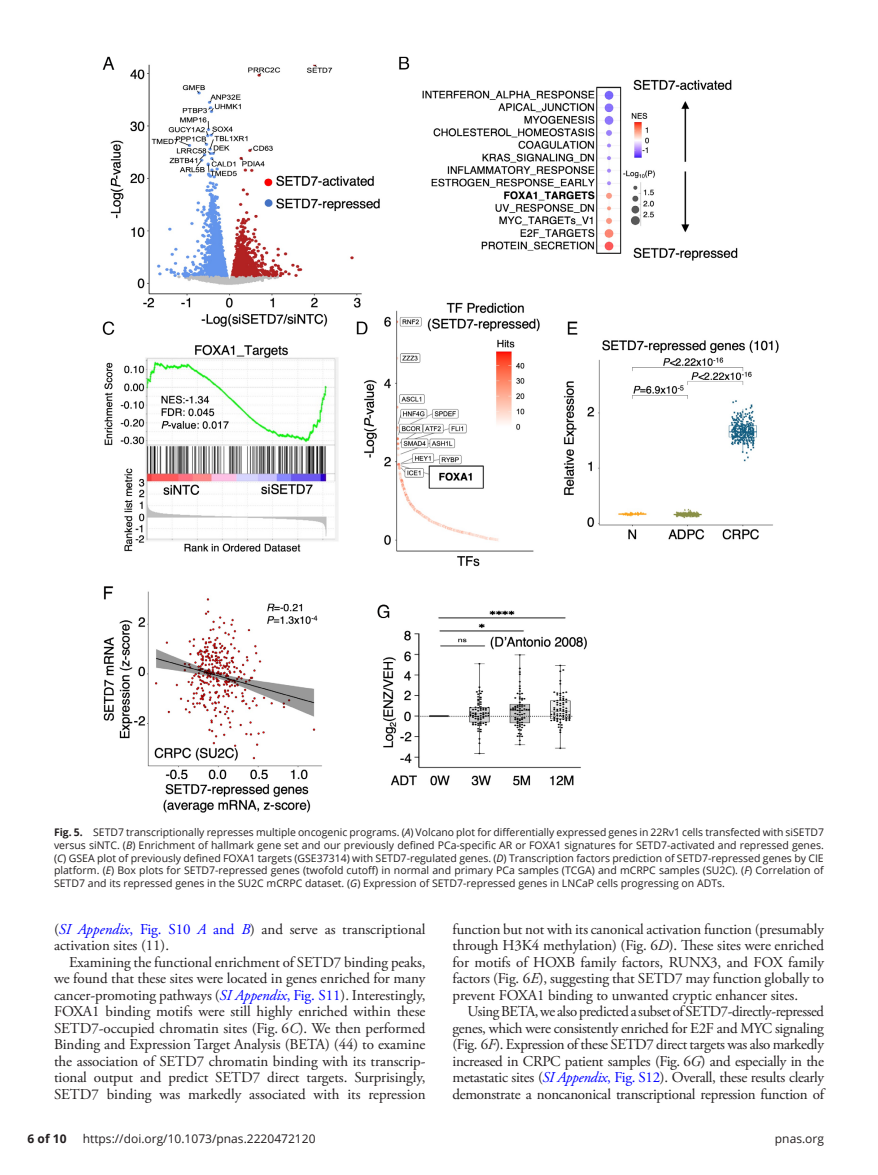
<style>
.page{position:relative;width:878px;height:1175px;background:#fff}
.page>*{position:absolute;margin:0;border:0;box-sizing:border-box;transform-origin:0 0}
.t1{font:15px/16.5px "Adobe Garamond Pro";letter-spacing:-.005em;color:#231f20;text-align:justify}
.t2{font:12px "Open Sans";color:#231f20}
.t3{font:700 12px "Open Sans";color:#231f20}
.t4{font:10.5px/12.8px "Open Sans";color:#231f20;text-align:justify}
.s1{font-weight:700}
.s2{font-style:italic}
.s3{font-style:italic;color:#00f}
.s4{color:#00f}
</style>
<div class="page">
<img style="left:102px;top:56px;width:677px;height:757px">
<p class="t4" style="left:54px;top:825px;width:771px"><span class="s1">Fig. 5.</span> SETD7 transcriptionally represses multiple oncogenic programs. (<span class="s2">A</span>) Volcano plot for differentially expressed genes in 22Rv1 cells transfected with siSETD7 versus siNTC. (<span class="s2">B</span>) Enrichment of hallmark gene set and our previously defined PCa-specific AR or FOXA1 signatures for SETD7-activated and repressed genes. (<span class="s2">C</span>) GSEA plot of previously defined FOXA1 targets (GSE37314) with SETD7-regulated genes. (<span class="s2">D</span>) Transcription factors prediction of SETD7-repressed genes by CIE platform. (<span class="s2">E</span>) Box plots for SETD7-repressed genes (twofold cutoff) in normal and primary PCa samples (TCGA) and mCRPC samples (SU2C). (<span class="s2">F</span>) Correlation of SETD7 and its repressed genes in the SU2C mCRPC dataset. (<span class="s2">G</span>) Expression of SETD7-repressed genes in LNCaP cells progressing on ADTs.</p>
<p class="t1" style="left:54px;top:921px;width:373px">(<span class="s3">SI Appendix</span><span class="s4">, Fig. S10</span> <span class="s3">A</span> <span class="s4">and</span> <span class="s3">B</span>) and serve as transcriptional activation sites (11).</p>
<p class="t1" style="left:54px;top:954px;width:373px;text-indent:15px">Examining the functional enrichment of SETD7 binding peaks, we found that these sites were located in genes enriched for many cancer-promoting pathways (<span class="s3">SI Appendix</span><span class="s4">, Fig. S11</span>). Interestingly, FOXA1 binding motifs were still highly enriched within these SETD7-occupied chromatin sites (Fig. 6<span class="s2">C</span>). We then performed Binding and Expression Target Analysis (BETA) (44) to examine the association of SETD7 chromatin binding with its transcrip&shy;tional output and predict SETD7 direct targets. Surprisingly, SETD7 binding was markedly associated with its repression</p>
<p class="t1" style="left:452px;top:921px;width:373px">function but not with its canonical activation function (presumably through H3K4 methylation) (Fig. 6<span class="s2">D</span>). These sites were enriched for motifs of HOXB family factors, RUNX3, and FOX family factors (Fig. 6<span class="s2">E</span>), suggesting that SETD7 may function globally to prevent FOXA1 binding to unwanted cryptic enhancer sites.</p>
<p class="t1" style="left:452px;top:1003px;width:373px;text-indent:15px">Using BETA, we also predicted a subset of SETD7-directly-repressed genes, which were consistently enriched for E2F and MYC signaling (Fig. 6<span class="s2">F</span>). Expression of these SETD7 direct targets was also markedly increased in CRPC patient samples (Fig. 6<span class="s2">G</span>) and especially in the metastatic sites (<span class="s3">SI Appendix</span><span class="s4">, Fig. S12</span>). Overall, these results clearly demonstrate a noncanonical transcriptional repression function of</p>
<p class="t3" style="left:28px;top:1130px;width:40px">6 of 10</p>
<p class="t2" style="left:83px;top:1130px;width:234px">https://doi.org/10.1073/pnas.2220472120</p>
<p class="t2" style="left:774px;top:1130px;width:51px">pnas.org</p>
</div>
